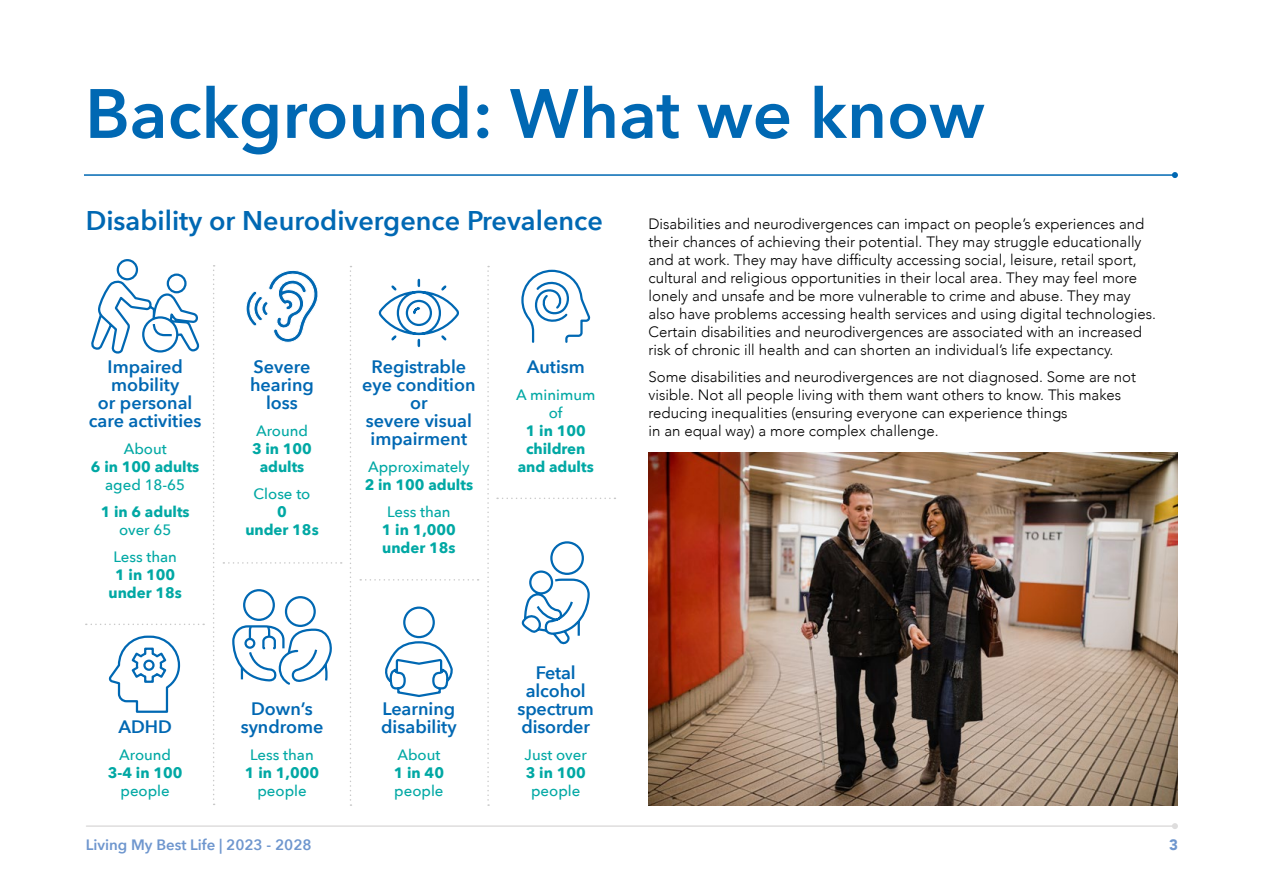
<style>
.page{position:relative;width:1263px;height:893px;background:#fff}
.page>*{position:absolute;margin:0;border:0;box-sizing:border-box;transform-origin:0 0}
.t1{font:600 69px "Avenir Next";color:#0068b3}
.Sub_Header{font:600 27px "Avenir Next";color:#0068b3}
._12_blue{font:600 18px/18px "Avenir Next";color:#0068b3;text-align:center}
._11_bold{font:600 18px/18px "Avenir Next";color:#0068b3}
.t2{font:300 15px/18px "Avenir";color:#000}
._11_bold-2{font:500 15px/18px "Avenir Next";color:#00a8a4;text-align:center}
._11_bold-3{font:700 15px/18px "Avenir Next";color:#00a8a4;text-align:center}
.t3{font:600 15px "Avenir Next";color:#6e96ce}
.t4{font:900 15px "Avenir";color:#6e96ce}
.s1{font-weight:700}
.s2{font-weight:500}
</style>
<div class="page">
<hr style="left:86px;top:825px;width:1089px;height:2px;background:#dedddd">
<svg style="left:1172px;top:823px;width:6px;height:6px"></svg>
<hr style="left:84px;top:174px;width:1091px;height:2px;background:#0068b3">
<svg style="left:1172px;top:172px;width:6px;height:6px"></svg>
<img style="left:648px;top:453px;width:530px;height:352px">
<svg style="left:91px;top:259px;width:109px;height:95px"></svg>
<svg style="left:246px;top:270px;width:72px;height:73px"></svg>
<svg style="left:213px;top:265px;width:2px;height:540px"></svg>
<svg style="left:350px;top:266px;width:1px;height:540px"></svg>
<svg style="left:487px;top:266px;width:2px;height:540px"></svg>
<svg style="left:360px;top:579px;width:119px;height:2px"></svg>
<svg style="left:223px;top:562px;width:119px;height:2px"></svg>
<svg style="left:86px;top:624px;width:118px;height:1px"></svg>
<svg style="left:497px;top:498px;width:118px;height:1px"></svg>
<svg style="left:521px;top:541px;width:69px;height:104px"></svg>
<svg style="left:385px;top:606px;width:67px;height:91px"></svg>
<svg style="left:109px;top:635px;width:72px;height:78px"></svg>
<svg style="left:378px;top:278px;width:81px;height:70px"></svg>
<svg style="left:232px;top:589px;width:100px;height:96px"></svg>
<svg style="left:521px;top:269px;width:70px;height:74px"></svg>
<p class="t1" style="left:85px;top:55px;width:901px">Background: What we know</p>
<p class="Sub_Header" style="left:86px;top:197px;width:519px">Disability or Neurodivergence Prevalence</p>
<p class="_12_blue" style="left:89px;top:357px;width:114px">Impaired mobility<br>or personal care activities</p>
<p class="_11_bold-2" style="left:91px;top:439px;width:110px">About<br><span class="s1">6 in 100 adults </span>aged 18-65</p>
<p class="_11_bold-3" style="left:101px;top:503px;width:91px">1 in 6 adults <span class="s2">over 65</span></p>
<p class="_11_bold-3" style="left:108px;top:548px;width:75px"><span class="s2">Less than<br></span>1 in 100 under 18s</p>
<p class="_12_blue" style="left:250px;top:357px;width:65px">Severe hearing loss</p>
<p class="_11_bold-3" style="left:252px;top:422px;width:61px"><span class="s2">Around<br></span>3 in 100 adults</p>
<p class="_11_bold-3" style="left:245px;top:485px;width:75px"><span class="s2">Close to<br></span>0<br>under 18s</p>
<p class="_12_blue" style="left:362px;top:357px;width:115px">Registrable eye condition or<br>severe visual impairment</p>
<p class="_11_bold-2" style="left:365px;top:457px;width:110px;text-align:left">Approximately<br><span class="s1">2 in 100 adults</span></p>
<p class="_11_bold-3" style="left:382px;top:503px;width:76px"><span class="s2">Less than<br></span>1 in 1,000 under 18s</p>
<p class="_11_bold" style="left:118px;top:717px;width:55px">ADHD</p>
<p class="_11_bold-2" style="left:108px;top:745px;width:76px">Around<br><span class="s1">3-4 in 100 </span>people</p>
<p class="_12_blue" style="left:241px;top:699px;width:84px">Down’s syndrome</p>
<p class="_11_bold-2" style="left:245px;top:745px;width:76px">Less than<br><span class="s1">1 in 1,000 </span>people</p>
<p class="_11_bold" style="left:381px;top:699px;width:77px">Learning disability</p>
<p class="_11_bold-2" style="left:394px;top:745px;width:52px;text-align:left">About<br><span class="s1">1 in 40 </span>people</p>
<p class="_12_blue" style="left:527px;top:357px;width:60px">Autism</p>
<p class="_11_bold-3" style="left:516px;top:386px;width:81px"><span class="s2">A minimum of<br></span>1 in 100 children and adults</p>
<p class="_12_blue" style="left:517px;top:663px;width:78px">Fetal alcohol spectrum disorder</p>
<p class="_11_bold-2" style="left:525px;top:745px;width:64px">Just over<br><span class="s1">3 in 100 </span>people</p>
<p class="t2" style="left:648px;top:215px;width:509px">Disabilities and neurodivergences can impact on people’s experiences and their chances of achieving their potential. They may struggle educationally and at work. They may have difficulty accessing social, leisure, retail sport, cultural and religious opportunities in their local area. They may feel more lonely and unsafe and be more vulnerable to crime and abuse. They may also have problems accessing health services and using digital technologies.<br>Certain disabilities and neurodivergences are associated with an increased risk of chronic ill health and can shorten an individual’s life expectancy.</p>
<p class="t2" style="left:648px;top:368px;width:489px">Some disabilities and neurodivergences are not diagnosed. Some are not visible. Not all people living with them want others to know. This makes reducing inequalities (ensuring everyone can experience things<br>in an equal way) a more complex challenge.</p>
<p class="t3" style="left:86px;top:831px;width:227px">Living My Best Life | 2023 - 2028</p>
<p class="t4" style="left:1169px;top:831px;width:10px">3</p>
</div>
